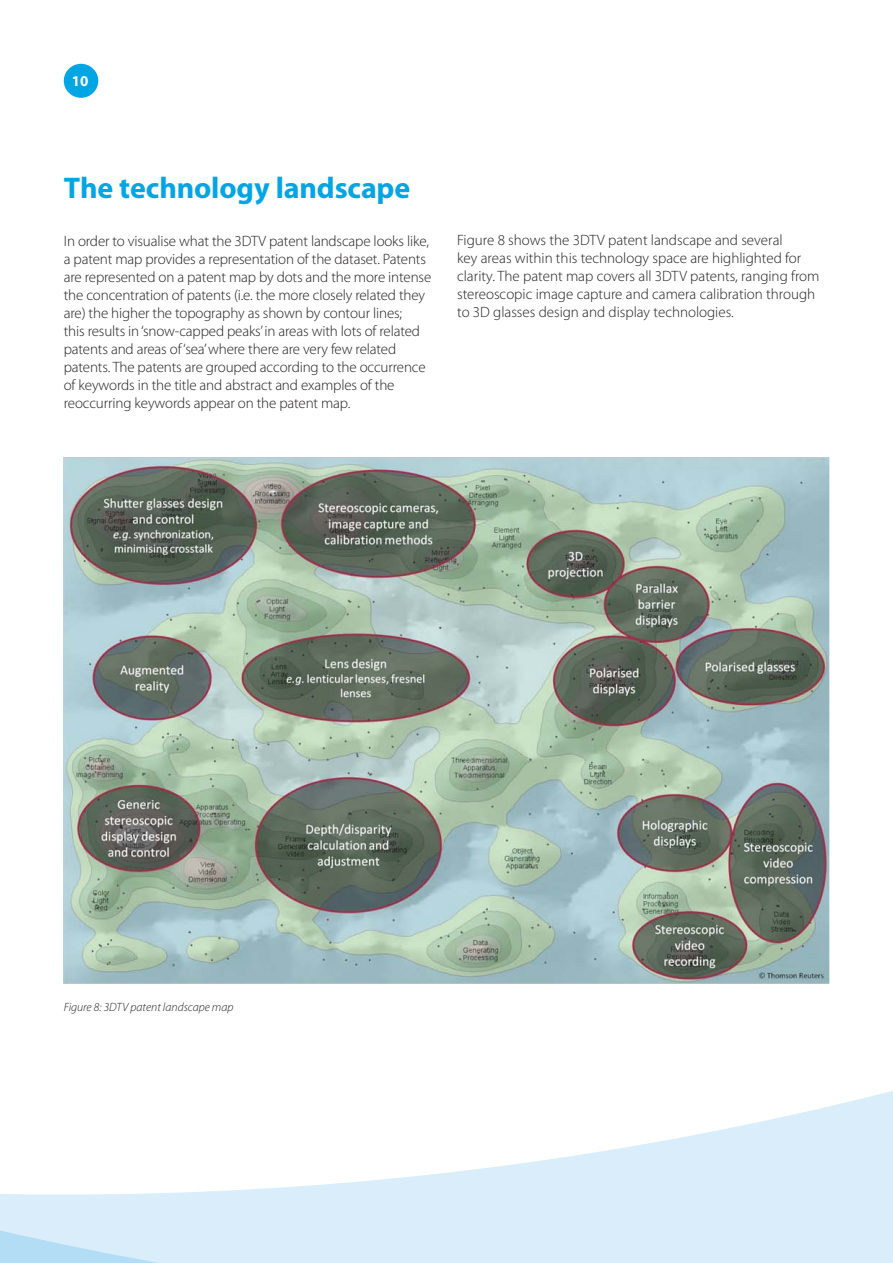
<style>
.page{position:relative;width:893px;height:1263px;background:#fff}
.page>*{position:absolute;margin:0;border:0;box-sizing:border-box;transform-origin:0 0}
.t1{font:700 30px "Myriad Pro";letter-spacing:-.005em;color:#00a5e3}
.t2{font:300 15px/18px "Myriad Pro";letter-spacing:-.01em;color:#231f20}
.t3{font:700 15px "Myriad Pro";color:#fff}
.t4{font:italic 300 12px "Myriad Pro";color:#231f20}
</style>
<div class="page">
<div style="left:64px;top:64px;width:34px;height:34px;background:#00a5e3;border-radius:50%"></div>
<img style="left:64px;top:457px;width:765px;height:526px">
<svg style="left:0;top:1091px;width:893px;height:172px;fill:#d9eefa"></svg>
<p class="t3" style="left:72px;top:72px;width:18px">10</p>
<h2 class="t1" style="left:64px;top:168px;width:348px">The technology landscape</h2>
<p class="t2" style="left:64px;top:232px;width:369px">In order to visualise what the 3DTV patent landscape looks like, a patent map provides a representation of the dataset. Patents are represented on a patent map by dots and the more intense the concentration of patents (i.e. the more closely related they are) the higher the topography as shown by contour lines;<br>this results in ‘snow-capped peaks’ in areas with lots of related patents and areas of ‘sea’ where there are very few related patents. The patents are grouped according to the occurrence of keywords in the title and abstract and examples of the reoccurring keywords appear on the patent map.</p>
<p class="t2" style="left:457px;top:231px;width:364px">Figure 8 shows the 3DTV patent landscape and several<br>key areas within this technology space are highlighted for clarity. The patent map covers all 3DTV patents, ranging from stereoscopic image capture and camera calibration through to 3D glasses design and display technologies.</p>
<p class="t4" style="left:64px;top:1000px;width:171px">Figure 8: 3DTV patent landscape map</p>
</div>
